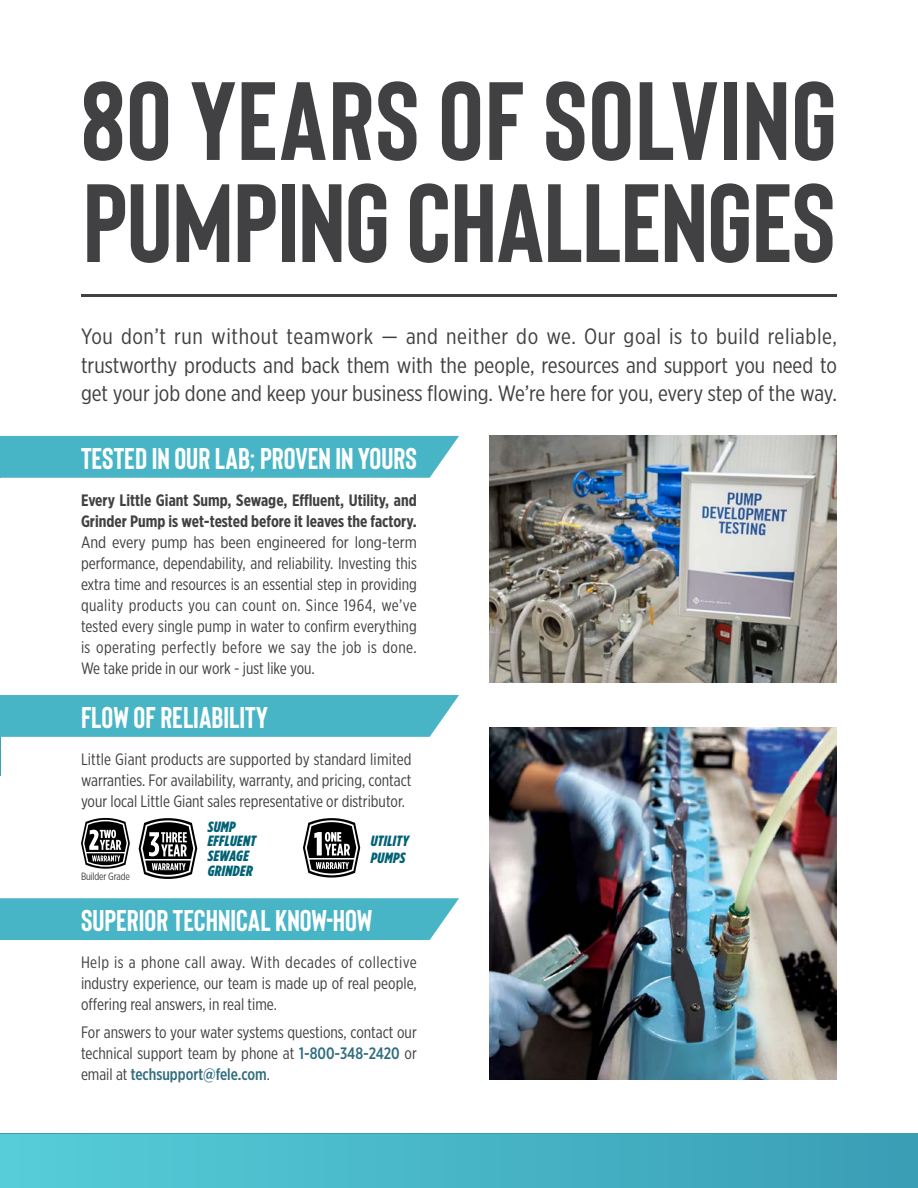
<style>
.page{position:relative;width:918px;height:1188px;background:#fff}
.page>*{position:absolute;margin:0;border:0;box-sizing:border-box;transform-origin:0 0}
.t1{font:700 111px/102px "Bison";letter-spacing:-.005em;color:#414042;scale:1.04 1}
.t2{font:700 30px "Bison";color:#fff}
.t3{font:22.2px/28.5px "Gotham X Narrow";color:#414042;text-align:justify;scale:1.05 1}
.t4{font:16.5px/21px "Gotham X Narrow";color:#414042;text-align:justify}
.t5{font:16.5px/21px "Gotham X Narrow";color:#414042;text-align:justify;scale:1.05 1}
.t6{font:700 16.5px/21px "Gotham X Narrow";color:#414042}
.t7{font:italic 900 14.85px/14.9px "Gotham Condensed";letter-spacing:.025em;color:#006275;scale:1.05 1}
.t8{font:10.5px "Gotham X Narrow";letter-spacing:-.015em;color:#414042}
.s1{font-weight:500;color:#2e6c7e}
</style>
<div class="page">
<div style="left:0;top:1134px;width:918px;height:54px;background:linear-gradient(to right,#56cdd9,#3a9eb5)"></div>
<hr style="left:81px;top:294px;width:756px;height:3px;background:#414042">
<svg style="left:303px;top:818px;width:57px;height:60px"></svg>
<svg style="left:139px;top:818px;width:58px;height:61px"></svg>
<svg style="left:81px;top:818px;width:49px;height:51px"></svg>
<svg style="left:0;top:695px;width:459px;height:81px"></svg>
<div style="left:0;top:898px;width:459px;height:42px;background:#48b5c6"></div>
<img style="left:489px;top:728px;width:348px;height:352px">
<img style="left:489px;top:436px;width:348px;height:247px">
<div style="left:0;top:436px;width:459px;height:42px;background:#48b5c6"></div>
<h1 class="t1" style="left:81px;top:65px;width:728px">80 YEARS OF SOLVING<br>PUMPING CHALLENGES</h1>
<p class="t3" style="left:81px;top:322px;width:722px">You don’t run without teamwork — and neither do we. Our goal is to build reliable, trustworthy products and back them with the people, resources and support you need to get your job done and keep your business flowing. We’re here for you, every step of the way.</p>
<h2 class="t2" style="left:81px;top:439px;width:337px">TESTED IN OUR LAB; PROVEN IN YOURS</h2>
<p class="t6" style="left:81px;top:490px;width:337px">Every Little Giant Sump, Sewage, Effluent, Utility, and<br>Grinder Pump is wet-tested before it leaves the factory.</p>
<p class="t5" style="left:81px;top:531px;width:321px">And every pump has been engineered for long-term performance, dependability, and reliability. Investing this extra time and resources is an essential step in providing quality products you can count on. Since 1964, we’ve tested every single pump in water to confirm everything is operating perfectly before we say the job is done.<br>We take pride in our work - just like you.</p>
<h2 class="t2" style="left:81px;top:699px;width:188px">FLOW OF RELIABILITY</h2>
<p class="t4" style="left:81px;top:749px;width:332px">Little Giant products are supported by standard limited warranties. For availability, warranty, and pricing, contact your local Little Giant sales representative or distributor.</p>
<p class="t8" style="left:81px;top:870px;width:50px">Builder Grade</p>
<p class="t7" style="left:208px;top:819px;width:48px">SUMP<br>EFFLUENT<br>SEWAGE<br>GRINDER</p>
<p class="t7" style="left:371px;top:833px;width:38px;line-height:16.2px">UTILITY<br>PUMPS</p>
<h2 class="t2" style="left:81px;top:902px;width:293px">SUPERIOR TECHNICAL KNOW-HOW</h2>
<p class="t4" style="left:81px;top:952px;width:337px">Help is a phone call away. With decades of collective industry experience, our team is made up of real people, offering real answers, in real time.</p>
<p class="t4" style="left:81px;top:1021px;width:337px">For answers to your water systems questions, contact our technical support team by phone at <span class="s1">1-800-348-2420</span> or email at <span class="s1">techsupport@fele.com</span>.</p>
</div>
